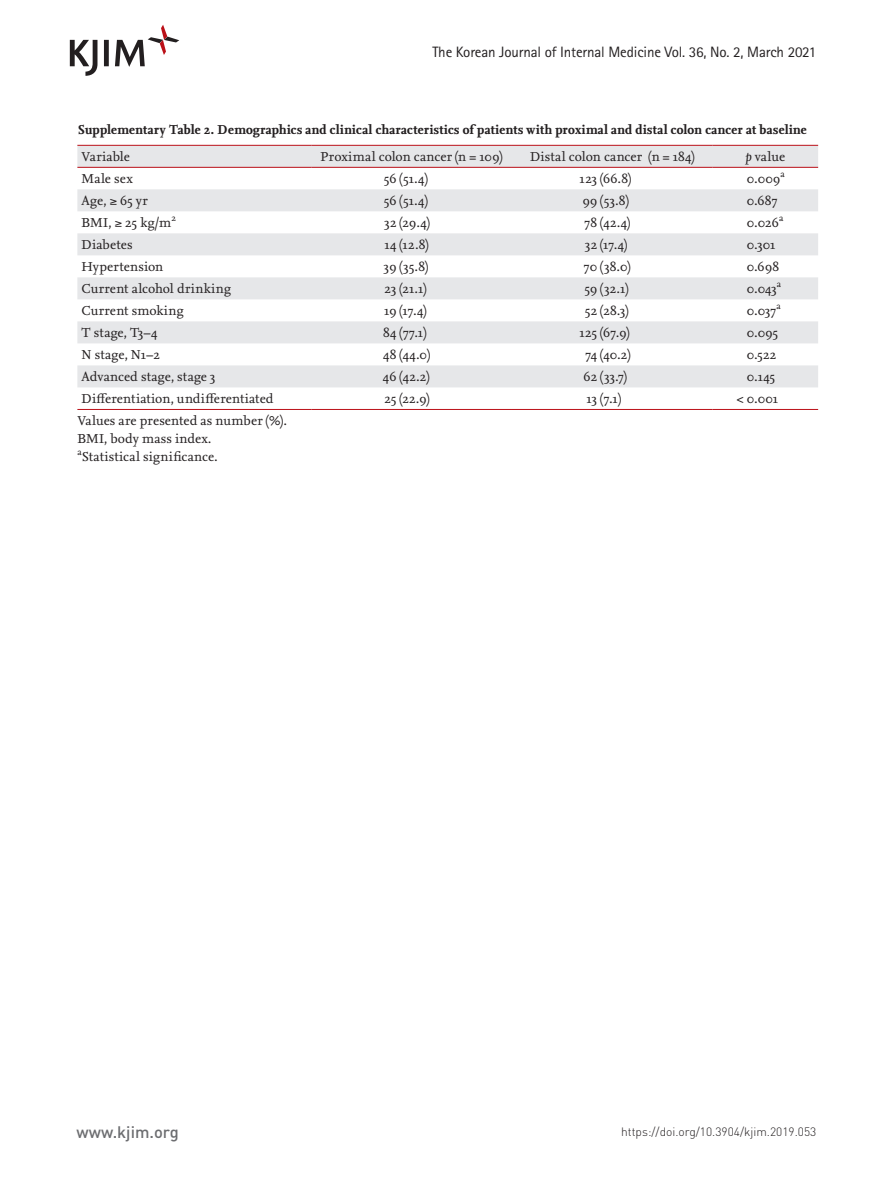
<style>
.page{position:relative;width:893px;height:1191px;background:#fff}
.page>*{position:absolute;margin:0;border:0;box-sizing:border-box;transform-origin:0 0}
.t1{font:500 16.5px "DIN Pro";color:#6c6d70}
.t2{font:15px "Rotis Sans Serif Std";letter-spacing:-.01em;color:#231f20}
.테이블{font:13.5px "Nexus Serif";letter-spacing:.01em;color:#231f20}
.테이블제목{font:700 13.5px "Nexus Serif";letter-spacing:.005em;color:#231f20}
.t3{font:300 12px "DIN Pro";color:#231f20}
.s1{font-style:italic}
</style>
<div class="page">
<svg style="left:70px;top:25px;width:109px;height:51px"></svg>
<svg style="left:77px;top:146px;width:741px;height:241px;fill:#e6e7e9"></svg>
<hr style="left:77px;top:145px;width:234px;height:1px;background:#bb1018">
<hr style="left:311px;top:145px;width:201px;height:1px;background:#bb1018">
<hr style="left:512px;top:145px;width:201px;height:1px;background:#bb1018">
<hr style="left:713px;top:145px;width:105px;height:1px;background:#bb1018">
<hr style="left:77px;top:167px;width:234px;height:1px;background:#bb1018">
<hr style="left:311px;top:167px;width:201px;height:1px;background:#bb1018">
<hr style="left:512px;top:167px;width:201px;height:1px;background:#bb1018">
<hr style="left:713px;top:167px;width:105px;height:1px;background:#bb1018">
<hr style="left:77px;top:409px;width:234px;height:1px;background:#bb1018">
<hr style="left:311px;top:409px;width:201px;height:1px;background:#bb1018">
<hr style="left:512px;top:409px;width:201px;height:1px;background:#bb1018">
<hr style="left:713px;top:409px;width:105px;height:1px;background:#bb1018">
<p class="t2" style="left:432px;top:43px;width:386px">The Korean Journal of Internal Medicine Vol. 36, No. 2, March 2021</p>
<p class="테이블제목" style="left:77px;top:121px;width:731px">Supplementary Table 2. Demographics and clinical characteristics of patients with proximal and distal colon cancer at baseline</p>
<p class="테이블" style="left:82px;top:148px;width:50px">Variable</p>
<p class="테이블" style="left:321px;top:148px;width:183px">Proximal colon cancer (n = 109)</p>
<p class="테이블" style="left:530px;top:148px;width:166px">Distal colon cancer (n = 184)</p>
<p class="테이블" style="left:746px;top:148px;width:41px"><span class="s1">p</span> value</p>
<p class="테이블" style="left:82px;top:170px;width:53px">Male sex</p>
<p class="테이블" style="left:384px;top:170px;width:45px">56 (51.4)</p>
<p class="테이블" style="left:580px;top:170px;width:53px">123 (66.8)</p>
<p class="테이블" style="left:747px;top:170px;width:39px">0.009<sup>a</sup></p>
<p class="테이블" style="left:82px;top:192px;width:68px">Age, ≥ 65 yr</p>
<p class="테이블" style="left:384px;top:192px;width:45px">56 (51.4)</p>
<p class="테이블" style="left:583px;top:192px;width:48px">99 (53.8)</p>
<p class="테이블" style="left:747px;top:192px;width:32px">0.687</p>
<p class="테이블" style="left:82px;top:214px;width:96px">BMI, ≥ 25 kg/m<sup>2</sup></p>
<p class="테이블" style="left:384px;top:214px;width:47px">32 (29.4)</p>
<p class="테이블" style="left:585px;top:214px;width:47px">78 (42.4)</p>
<p class="테이블" style="left:747px;top:214px;width:38px">0.026<sup>a</sup></p>
<p class="테이블" style="left:82px;top:236px;width:53px">Diabetes</p>
<p class="테이블" style="left:384px;top:236px;width:46px">14 (12.8)</p>
<p class="테이블" style="left:585px;top:236px;width:44px">32 (17.4)</p>
<p class="테이블" style="left:747px;top:236px;width:30px">0.301</p>
<p class="테이블" style="left:82px;top:258px;width:83px">Hypertension</p>
<p class="테이블" style="left:384px;top:258px;width:46px">39 (35.8)</p>
<p class="테이블" style="left:584px;top:258px;width:48px">70 (38.0)</p>
<p class="테이블" style="left:747px;top:258px;width:34px">0.698</p>
<p class="테이블" style="left:82px;top:280px;width:151px">Current alcohol drinking</p>
<p class="테이블" style="left:385px;top:280px;width:44px">23 (21.1)</p>
<p class="테이블" style="left:585px;top:280px;width:45px">59 (32.1)</p>
<p class="테이블" style="left:747px;top:280px;width:36px">0.043<sup>a</sup></p>
<p class="테이블" style="left:82px;top:302px;width:103px">Current smoking</p>
<p class="테이블" style="left:384px;top:302px;width:44px">19 (17.4)</p>
<p class="테이블" style="left:585px;top:302px;width:45px">52 (28.3)</p>
<p class="테이블" style="left:747px;top:302px;width:35px">0.037<sup>a</sup></p>
<p class="테이블" style="left:82px;top:324px;width:77px">T stage, T3–4</p>
<p class="테이블" style="left:383px;top:324px;width:45px">84 (77.1)</p>
<p class="테이블" style="left:579px;top:324px;width:52px">125 (67.9)</p>
<p class="테이블" style="left:747px;top:324px;width:33px">0.095</p>
<p class="테이블" style="left:82px;top:346px;width:80px">N stage, N1–2</p>
<p class="테이블" style="left:383px;top:346px;width:49px">48 (44.0)</p>
<p class="테이블" style="left:585px;top:346px;width:47px">74 (40.2)</p>
<p class="테이블" style="left:747px;top:346px;width:31px">0.522</p>
<p class="테이블" style="left:82px;top:368px;width:135px">Advanced stage, stage 3</p>
<p class="테이블" style="left:383px;top:368px;width:48px">46 (42.2)</p>
<p class="테이블" style="left:584px;top:368px;width:45px">62 (33.7)</p>
<p class="테이블" style="left:747px;top:368px;width:30px">0.145</p>
<p class="테이블" style="left:82px;top:390px;width:193px">Differentiation, undifferentiated</p>
<p class="테이블" style="left:384px;top:390px;width:47px">25 (22.9)</p>
<p class="테이블" style="left:587px;top:390px;width:36px">13 (7.1)</p>
<p class="테이블" style="left:737px;top:390px;width:43px">&lt; 0.001</p>
<p class="테이블" style="left:77px;top:412px;width:211px">Values are presented as number (%).</p>
<p class="테이블" style="left:77px;top:430px;width:135px">BMI, body mass index.</p>
<p class="테이블" style="left:77px;top:448px;width:142px"><sup>a</sup>Statistical significance.</p>
<p class="t1" style="left:77px;top:1120px;width:104px">www.kjim.org</p>
<p class="t3" style="left:621px;top:1123px;width:197px">https://doi.org/10.3904/kjim.2019.053</p>
</div>
